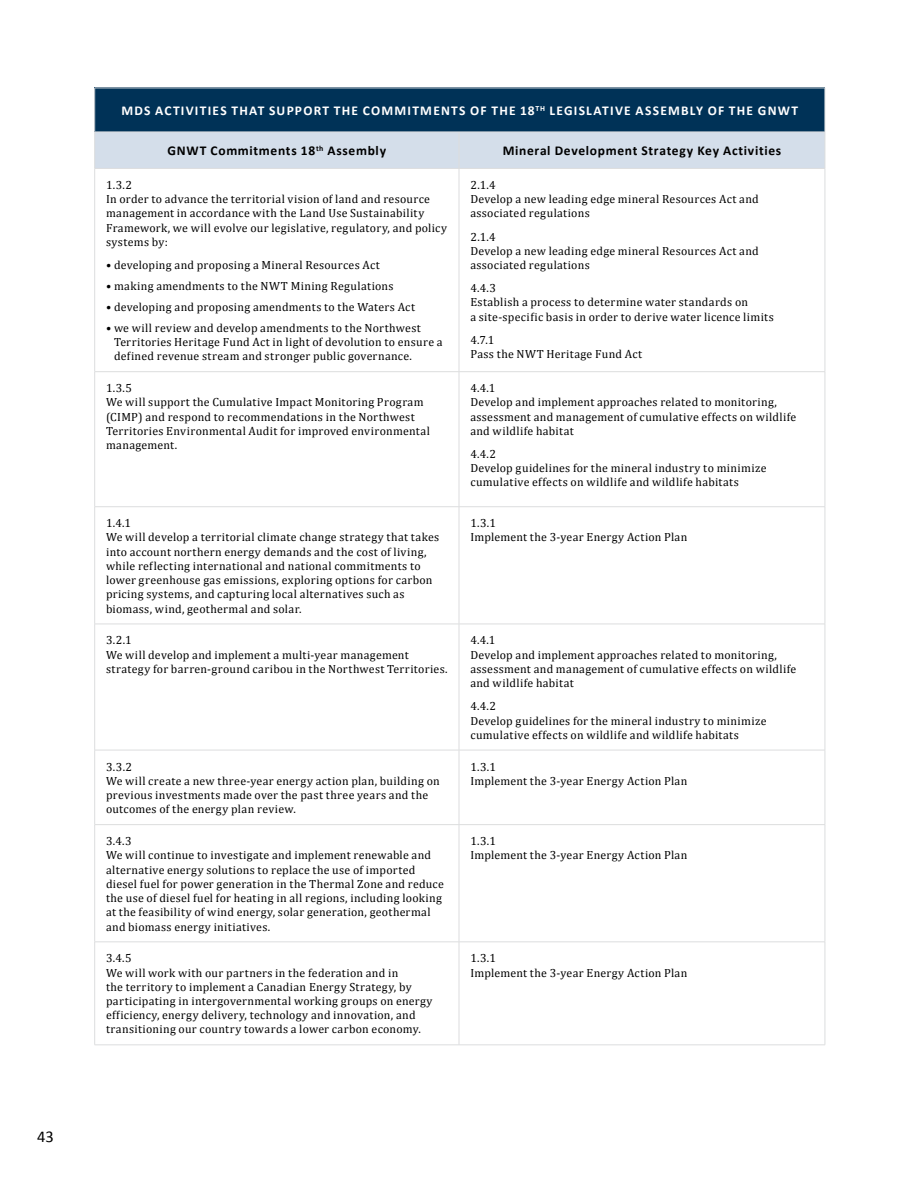
<style>
.page{position:relative;width:918px;height:1188px;background:#fff}
.page>*{position:absolute;margin:0;border:0;box-sizing:border-box;transform-origin:0 0}
.t1{font:16.5px "Calibri";color:#000}
.t2{font:700 13.5px "Calibri";letter-spacing:.09em;color:#fff}
.t3{font:700 13.5px "Calibri";letter-spacing:.05em;color:#000}
.t4{font:11.85px/14.2px "Cambria";letter-spacing:.025em;color:#000}
</style>
<div class="page">
<div style="left:95px;top:88px;width:730px;height:44px;background:#003257"></div>
<div style="left:95px;top:133px;width:730px;height:35px;background:#d4deea"></div>
<svg style="left:95px;top:169px;width:364px;height:876px"></svg>
<hr style="left:94px;top:88px;width:365px;height:1px;background:#dcddde">
<hr style="left:94px;top:88px;width:1px;height:44px;background:#dcddde">
<hr style="left:459px;top:88px;width:366px;height:1px;background:#dcddde">
<hr style="left:825px;top:88px;width:1px;height:44px;background:#dcddde">
<hr style="left:94px;top:132px;width:365px;height:1px;background:#dcddde">
<hr style="left:94px;top:132px;width:1px;height:36px;background:#dcddde">
<hr style="left:459px;top:132px;width:366px;height:1px;background:#dcddde">
<hr style="left:459px;top:132px;width:1px;height:36px;background:#dcddde">
<hr style="left:825px;top:132px;width:1px;height:36px;background:#dcddde">
<hr style="left:94px;top:168px;width:365px;height:1px;background:#dcddde">
<hr style="left:94px;top:169px;width:1px;height:202px;background:#dcddde">
<hr style="left:459px;top:168px;width:366px;height:1px;background:#dcddde">
<hr style="left:459px;top:169px;width:1px;height:202px;background:#dcddde">
<hr style="left:825px;top:169px;width:1px;height:202px;background:#dcddde">
<hr style="left:94px;top:372px;width:1px;height:135px;background:#dcddde">
<hr style="left:459px;top:372px;width:1px;height:135px;background:#dcddde">
<hr style="left:825px;top:372px;width:1px;height:135px;background:#dcddde">
<hr style="left:94px;top:507px;width:1px;height:117px;background:#dcddde">
<hr style="left:459px;top:507px;width:1px;height:117px;background:#dcddde">
<hr style="left:825px;top:507px;width:1px;height:117px;background:#dcddde">
<hr style="left:94px;top:624px;width:1px;height:126px;background:#dcddde">
<hr style="left:459px;top:624px;width:1px;height:126px;background:#dcddde">
<hr style="left:825px;top:624px;width:1px;height:126px;background:#dcddde">
<hr style="left:94px;top:750px;width:1px;height:74px;background:#dcddde">
<hr style="left:459px;top:750px;width:1px;height:74px;background:#dcddde">
<hr style="left:825px;top:750px;width:1px;height:74px;background:#dcddde">
<hr style="left:94px;top:825px;width:1px;height:117px;background:#dcddde">
<hr style="left:459px;top:825px;width:1px;height:117px;background:#dcddde">
<hr style="left:825px;top:825px;width:1px;height:117px;background:#dcddde">
<hr style="left:94px;top:942px;width:1px;height:103px;background:#dcddde">
<hr style="left:459px;top:942px;width:1px;height:103px;background:#dcddde">
<hr style="left:825px;top:942px;width:1px;height:103px;background:#dcddde">
<hr style="left:94px;top:371px;width:365px;height:1px;background:#dcddde">
<hr style="left:459px;top:371px;width:366px;height:1px;background:#dcddde">
<hr style="left:94px;top:506px;width:365px;height:1px;background:#dcddde">
<hr style="left:459px;top:506px;width:366px;height:1px;background:#dcddde">
<hr style="left:94px;top:624px;width:365px;height:1px;background:#dcddde">
<hr style="left:459px;top:624px;width:366px;height:1px;background:#dcddde">
<hr style="left:94px;top:750px;width:365px;height:1px;background:#dcddde">
<hr style="left:459px;top:750px;width:366px;height:1px;background:#dcddde">
<hr style="left:94px;top:824px;width:365px;height:1px;background:#dcddde">
<hr style="left:459px;top:824px;width:366px;height:1px;background:#dcddde">
<hr style="left:94px;top:942px;width:365px;height:1px;background:#dcddde">
<hr style="left:459px;top:942px;width:366px;height:1px;background:#dcddde">
<hr style="left:94px;top:1045px;width:365px;height:1px;background:#dcddde">
<hr style="left:459px;top:1045px;width:366px;height:1px;background:#dcddde">
<h1 class="t1" style="left:37px;top:1126px;width:18px">43</h1>
<p class="t2" style="left:121px;top:102px;width:678px">MDS ACTIVITIES THAT SUPPORT THE COMMITMENTS OF THE 18<sup>TH</sup> LEGISLATIVE ASSEMBLY OF THE GNWT</p>
<p class="t3" style="left:168px;top:142px;width:220px">GNWT Commitments 18<sup>th</sup> Assembly</p>
<p class="t3" style="left:503px;top:142px;width:280px">Mineral Development Strategy Key Activities</p>
<p class="t4" style="left:106px;top:178px;width:343px">1.3.2<br>In order to advance the territorial vision of land and resource management in accordance with the Land Use Sustainability Framework, we will evolve our legislative, regulatory, and policy systems by:</p>
<p class="t4" style="left:106px;top:258px;width:275px">• developing and proposing a Mineral Resources Act</p>
<p class="t4" style="left:106px;top:279px;width:289px">• making amendments to the NWT Mining Regulations</p>
<p class="t4" style="left:106px;top:300px;width:311px">• developing and proposing amendments to the Waters Act</p>
<p class="t4" style="left:114px;top:321px;width:330px;text-indent:-8px">• we will review and develop amendments to the Northwest<br>Territories Heritage Fund Act in light of devolution to ensure a defined revenue stream and stronger public governance.</p>
<p class="t4" style="left:470px;top:178px;width:290px">2.1.4<br>Develop a new leading edge mineral Resources Act and associated regulations</p>
<p class="t4" style="left:470px;top:229px;width:290px">2.1.4<br>Develop a new leading edge mineral Resources Act and associated regulations</p>
<p class="t4" style="left:470px;top:281px;width:305px">4.4.3<br>Establish a process to determine water standards on<br>a site-specific basis in order to derive water licence limits</p>
<p class="t4" style="left:470px;top:332px;width:173px">4.7.1<br>Pass the NWT Heritage Fund Act</p>
<p class="t4" style="left:106px;top:381px;width:326px">1.3.5<br>We will support the Cumulative Impact Monitoring Program (CIMP) and respond to recommendations in the Northwest Territories Environmental Audit for improved environmental management.</p>
<p class="t4" style="left:470px;top:381px;width:328px">4.4.1<br>Develop and implement approaches related to monitoring, assessment and management of cumulative effects on wildlife and wildlife habitat</p>
<p class="t4" style="left:470px;top:447px;width:298px">4.4.2<br>Develop guidelines for the mineral industry to minimize cumulative effects on wildlife and wildlife habitats</p>
<p class="t4" style="left:106px;top:516px;width:335px">1.4.1<br>We will develop a territorial climate change strategy that takes into account northern energy demands and the cost of living, while reflecting international and national commitments to lower greenhouse gas emissions, exploring options for carbon pricing systems, and capturing local alternatives such as biomass, wind, geothermal and solar.</p>
<p class="t4" style="left:470px;top:516px;width:219px">1.3.1<br>Implement the 3-year Energy Action Plan</p>
<p class="t4" style="left:106px;top:633px;width:343px">3.2.1<br>We will develop and implement a multi-year management strategy for barren-ground caribou in the Northwest Territories.</p>
<p class="t4" style="left:470px;top:633px;width:328px">4.4.1<br>Develop and implement approaches related to monitoring, assessment and management of cumulative effects on wildlife and wildlife habitat</p>
<p class="t4" style="left:470px;top:699px;width:298px">4.4.2<br>Develop guidelines for the mineral industry to minimize cumulative effects on wildlife and wildlife habitats</p>
<p class="t4" style="left:106px;top:759px;width:335px">3.3.2<br>We will create a new three-year energy action plan, building on previous investments made over the past three years and the outcomes of the energy plan review.</p>
<p class="t4" style="left:470px;top:759px;width:219px">1.3.1<br>Implement the 3-year Energy Action Plan</p>
<p class="t4" style="left:106px;top:834px;width:339px">3.4.3<br>We will continue to investigate and implement renewable and alternative energy solutions to replace the use of imported diesel fuel for power generation in the Thermal Zone and reduce the use of diesel fuel for heating in all regions, including looking at the feasibility of wind energy, solar generation, geothermal and biomass energy initiatives.</p>
<p class="t4" style="left:470px;top:834px;width:219px">1.3.1<br>Implement the 3-year Energy Action Plan</p>
<p class="t4" style="left:106px;top:951px;width:328px">3.4.5<br>We will work with our partners in the federation and in<br>the territory to implement a Canadian Energy Strategy, by participating in intergovernmental working groups on energy efficiency, energy delivery, technology and innovation, and transitioning our country towards a lower carbon economy.</p>
<p class="t4" style="left:470px;top:951px;width:219px">1.3.1<br>Implement the 3-year Energy Action Plan</p>
</div>
